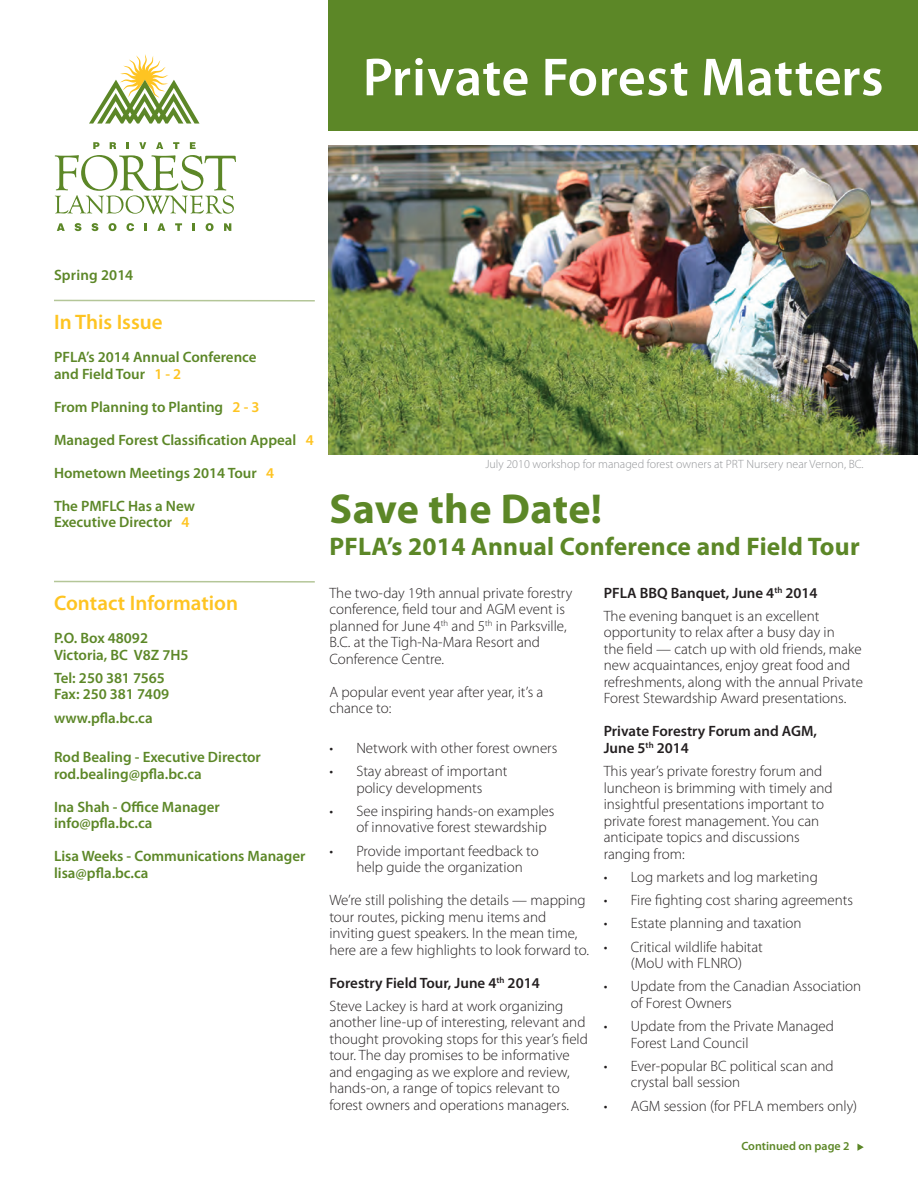
<style>
.page{position:relative;width:918px;height:1188px;background:#fff}
.page>*{position:absolute;margin:0;border:0;box-sizing:border-box;transform-origin:0 0}
.t1{font:600 54px "Myriad Pro";letter-spacing:.005em;color:#fff}
.t2{font:700 42px "Myriad Pro";letter-spacing:.01em;color:#5c8727}
.t3{font:700 25.5px "Myriad Pro";letter-spacing:.01em;color:#5c8727}
.t4{font:600 21px "Myriad Pro";color:#fec422}
.t5{font:300 15px/16.5px "Myriad Pro";color:#231f20}
.t6{font:600 15px "Myriad Pro";color:#5c8727}
.sub_title{font:600 15px "Myriad Pro";color:#231f20}
.t7{font:300 12px "Myriad Pro";color:#939598}
.t8{font:600 12px "Myriad Pro";color:#5c8727}
.s1{color:#fec422}
</style>
<div class="page">
<hr style="left:54px;top:300px;width:261px;height:2px;background:#b4c698">
<hr style="left:54px;top:581px;width:261px;height:2px;background:#b4c698">
<img style="left:329px;top:145px;width:589px;height:309px">
<div style="left:329px;top:0;width:589px;height:131px;background:#5c8727"></div>
<svg style="left:55px;top:155px;width:181px;height:59px"></svg>
<svg style="left:57px;top:223px;width:8px;height:8px"></svg>
<svg style="left:75px;top:223px;width:6px;height:8px"></svg>
<svg style="left:92px;top:223px;width:6px;height:8px"></svg>
<svg style="left:109px;top:223px;width:8px;height:8px"></svg>
<svg style="left:126px;top:223px;width:8px;height:8px"></svg>
<svg style="left:145px;top:223px;width:2px;height:8px"></svg>
<svg style="left:157px;top:223px;width:8px;height:8px"></svg>
<svg style="left:175px;top:223px;width:7px;height:8px"></svg>
<svg style="left:193px;top:223px;width:2px;height:8px"></svg>
<svg style="left:206px;top:223px;width:8px;height:8px"></svg>
<svg style="left:224px;top:223px;width:7px;height:8px"></svg>
<svg style="left:93px;top:142px;width:6px;height:7px"></svg>
<svg style="left:110px;top:142px;width:6px;height:7px"></svg>
<svg style="left:127px;top:142px;width:2px;height:7px"></svg>
<svg style="left:139px;top:142px;width:7px;height:7px"></svg>
<svg style="left:156px;top:142px;width:7px;height:7px"></svg>
<svg style="left:173px;top:142px;width:6px;height:7px"></svg>
<svg style="left:190px;top:142px;width:6px;height:7px"></svg>
<svg style="left:89px;top:54px;width:111px;height:70px"></svg>
<svg style="left:857px;top:1144px;width:7px;height:7px"></svg>
<p class="t1" style="left:363px;top:43px;width:522px">Private Forest Matters</p>
<p class="t6" style="left:54px;top:265px;width:81px">Spring 2014</p>
<p class="t4" style="left:54px;top:309px;width:110px">In This Issue</p>
<p class="t6" style="left:54px;top:348px;width:204px">PFLA’s 2014 Annual Conference</p>
<p class="t6" style="left:54px;top:364px;width:129px">and Field Tour <span class="s1">1 - 2</span></p>
<p class="t6" style="left:54px;top:397px;width:207px">From Planning to Planting <span class="s1">2 - 3</span></p>
<p class="t6" style="left:54px;top:430px;width:261px">Managed Forest Classification Appeal <span class="s1">4</span></p>
<p class="t6" style="left:54px;top:463px;width:222px">Hometown Meetings 2014 Tour <span class="s1">4</span></p>
<p class="t6" style="left:54px;top:496px;width:142px">The PMFLC Has a New</p>
<p class="t6" style="left:54px;top:513px;width:137px">Executive Director <span class="s1">4</span></p>
<p class="t4" style="left:54px;top:590px;width:186px">Contact Information</p>
<p class="t6" style="left:54px;top:629px;width:96px">P.O. Box 48092</p>
<p class="t6" style="left:54px;top:645px;width:136px">Victoria, BC V8Z 7H5</p>
<p class="t6" style="left:54px;top:668px;width:112px">Tel: 250 381 7565</p>
<p class="t6" style="left:54px;top:685px;width:117px">Fax: 250 381 7409</p>
<p class="t6" style="left:54px;top:708px;width:100px">www.pfla.bc.ca</p>
<p class="t6" style="left:54px;top:748px;width:208px">Rod Bealing - Executive Director</p>
<p class="t6" style="left:54px;top:764px;width:149px">rod.bealing@pfla.bc.ca</p>
<p class="t6" style="left:54px;top:797px;width:167px">Ina Shah - Office Manager</p>
<p class="t6" style="left:54px;top:814px;width:100px">info@pfla.bc.ca</p>
<p class="t6" style="left:54px;top:847px;width:253px">Lisa Weeks - Communications Manager</p>
<p class="t6" style="left:54px;top:863px;width:96px">lisa@pfla.bc.ca</p>
<p class="t7" style="left:485px;top:457px;width:380px">July 2010 workshop for managed forest owners at PRT Nursery near Vernon, BC.</p>
<p class="t2" style="left:329px;top:481px;width:274px">Save the Date!</p>
<p class="t3" style="left:329px;top:529px;width:532px">PFLA’s 2014 Annual Conference and Field Tour</p>
<p class="t5" style="left:329px;top:584px;width:245px">The two-day 19th annual private forestry conference, field tour and AGM event is planned for June 4<sup>th</sup> and 5<sup>th</sup> in Parksville, B.C. at the Tigh-Na-Mara Resort and Conference Centre.</p>
<p class="t5" style="left:329px;top:683px;width:216px">A popular event year after year, it’s a chance to:</p>
<p class="t5" style="left:329px;top:740px;width:229px">• Network with other forest owners</p>
<p class="t5" style="left:329px;top:763px;width:179px;text-align:center">• Stay abreast of important policy developments</p>
<p class="t5" style="left:356px;top:803px;width:200px;text-indent:-27px">• See inspiring hands-on examples of innovative forest stewardship</p>
<p class="t5" style="left:356px;top:842px;width:184px;text-indent:-27px">• Provide important feedback to help guide the organization</p>
<p class="t5" style="left:329px;top:892px;width:261px">We’re still polishing the details — mapping tour routes, picking menu items and inviting guest speakers. In the mean time, here are a few highlights to look forward to.</p>
<p class="sub_title" style="left:329px;top:973px;width:212px">Forestry Field Tour, June 4<sup>th</sup> 2014</p>
<p class="t5" style="left:329px;top:998px;width:260px">Steve Lackey is hard at work organizing another line-up of interesting, relevant and thought provoking stops for this year’s field tour. The day promises to be informative and engaging as we explore and review, hands-on, a range of topics relevant to forest owners and operations managers.</p>
<p class="sub_title" style="left:604px;top:583px;width:215px">PFLA BBQ Banquet, June 4<sup>th</sup> 2014</p>
<p class="t5" style="left:604px;top:608px;width:233px">The evening banquet is an excellent opportunity to relax after a busy day in</p>
<p class="t5" style="left:604px;top:641px;width:261px">the field — catch up with old friends, make new acquaintances, enjoy great food and refreshments, along with the annual Private Forest Stewardship Award presentations.</p>
<p class="sub_title" style="left:604px;top:722px;width:215px">Private Forestry Forum and AGM,</p>
<p class="sub_title" style="left:604px;top:738px;width:87px">June 5<sup>th</sup> 2014</p>
<p class="t5" style="left:604px;top:763px;width:230px">This year’s private forestry forum and luncheon is brimming with timely and insightful presentations important to private forest management. You can anticipate topics and discussions</p>
<p class="t5" style="left:604px;top:845px;width:83px">ranging from:</p>
<p class="t5" style="left:604px;top:869px;width:216px">• Log markets and log marketing</p>
<p class="t5" style="left:604px;top:892px;width:251px">• Fire fighting cost sharing agreements</p>
<p class="t5" style="left:604px;top:915px;width:199px">• Estate planning and taxation</p>
<p class="t5" style="left:604px;top:938px;width:161px;text-align:center">• Critical wildlife habitat (MoU with FLNRO)</p>
<p class="t5" style="left:631px;top:978px;width:232px;text-indent:-27px">• Update from the Canadian Association of Forest Owners</p>
<p class="t5" style="left:631px;top:1018px;width:205px;text-indent:-27px">• Update from the Private Managed<br>Forest Land Council</p>
<p class="t5" style="left:631px;top:1058px;width:205px;text-indent:-27px">• Ever-popular BC political scan and crystal ball session</p>
<p class="t5" style="left:604px;top:1097px;width:255px">• AGM session (for PFLA members only)</p>
<p class="t8" style="left:741px;top:1139px;width:110px">Continued on page 2</p>
</div>
